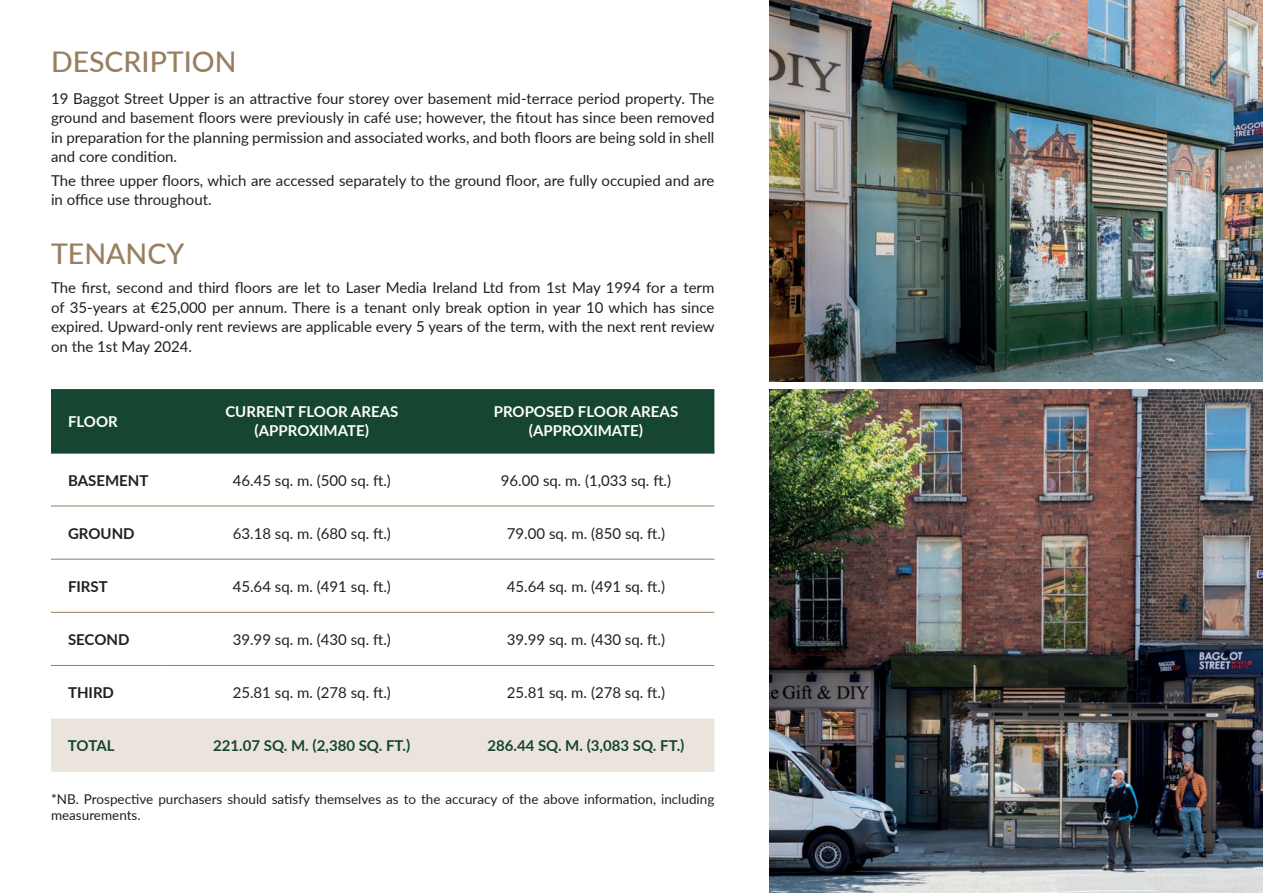
<style>
.page{position:relative;width:1263px;height:893px;background:#fff}
.page>*{position:absolute;margin:0;border:0;box-sizing:border-box;transform-origin:0 0}
.t1{font:500 28.5px "Lato";color:#987f60}
.t2{font:15px/19.5px "Lato";color:#231f20;text-align:justify}
.t3{font:700 15px/19.5px "Lato";color:#fff;text-align:center}
.t4{font:700 15px "Lato";color:#164532}
.t5{font:700 15px "Lato";color:#231f20}
.t6{font:13.5px/16.5px "Lato";color:#231f20}
</style>
<div class="page">
<img style="left:770px;top:0;width:493px;height:381px">
<img style="left:770px;top:389px;width:493px;height:504px">
<div style="left:51px;top:389px;width:663px;height:63px;background:#164532"></div>
<div style="left:51px;top:719px;width:663px;height:53px;background:#ebe4dd"></div>
<hr style="left:51px;top:452px;width:115px;height:2px;background:#164532">
<hr style="left:166px;top:452px;width:283px;height:2px;background:#164532">
<hr style="left:449px;top:452px;width:265px;height:2px;background:#164532">
<hr style="left:51px;top:506px;width:115px;height:1px;background:#987f60">
<hr style="left:166px;top:506px;width:283px;height:1px;background:#987f60">
<hr style="left:449px;top:506px;width:265px;height:1px;background:#987f60">
<hr style="left:51px;top:559px;width:115px;height:1px;background:#987f60">
<hr style="left:166px;top:559px;width:283px;height:1px;background:#987f60">
<hr style="left:449px;top:559px;width:265px;height:1px;background:#987f60">
<hr style="left:51px;top:612px;width:115px;height:1px;background:#987f60">
<hr style="left:166px;top:612px;width:283px;height:1px;background:#987f60">
<hr style="left:449px;top:612px;width:265px;height:1px;background:#987f60">
<hr style="left:51px;top:665px;width:115px;height:1px;background:#987f60">
<hr style="left:166px;top:665px;width:283px;height:1px;background:#987f60">
<hr style="left:449px;top:665px;width:265px;height:1px;background:#987f60">
<h1 class="t1" style="left:51px;top:41px;width:187px">DESCRIPTION</h1>
<p class="t2" style="left:51px;top:88px;width:665px">19 Baggot Street Upper is an attractive four storey over basement mid-terrace period property. The ground and basement floors were previously in café use; however, the fitout has since been removed in preparation for the planning permission and associated works, and both floors are being sold in shell and core condition.</p>
<p class="t2" style="left:51px;top:170px;width:665px">The three upper floors, which are accessed separately to the ground floor, are fully occupied and are in office use throughout.</p>
<h1 class="t1" style="left:51px;top:233px;width:135px">TENANCY</h1>
<p class="t2" style="left:51px;top:278px;width:665px">The first, second and third floors are let to Laser Media Ireland Ltd from 1st May 1994 for a term of 35-years at €25,000 per annum. There is a tenant only break option in year 10 which has since expired. Upward-only rent reviews are applicable every 5 years of the term, with the next rent review on the 1st May 2024.</p>
<p class="t3" style="left:68px;top:411px;width:51px">FLOOR</p>
<p class="t3" style="left:225px;top:401px;width:174px">CURRENT FLOOR AREAS (APPROXIMATE)</p>
<p class="t3" style="left:494px;top:401px;width:186px">PROPOSED FLOOR AREAS (APPROXIMATE)</p>
<p class="t5" style="left:68px;top:469px;width:82px">BASEMENT</p>
<p class="t2" style="left:233px;top:470px;width:160px">46.45 sq. m. (500 sq. ft.)</p>
<p class="t2" style="left:501px;top:470px;width:172px">96.00 sq. m. (1,033 sq. ft.)</p>
<p class="t5" style="left:68px;top:522px;width:68px">GROUND</p>
<p class="t2" style="left:233px;top:523px;width:160px">63.18 sq. m. (680 sq. ft.)</p>
<p class="t2" style="left:507px;top:523px;width:160px">79.00 sq. m. (850 sq. ft.)</p>
<p class="t5" style="left:68px;top:575px;width:41px">FIRST</p>
<p class="t2" style="left:233px;top:576px;width:160px">45.64 sq. m. (491 sq. ft.)</p>
<p class="t2" style="left:507px;top:576px;width:160px">45.64 sq. m. (491 sq. ft.)</p>
<p class="t5" style="left:68px;top:628px;width:63px">SECOND</p>
<p class="t2" style="left:233px;top:629px;width:160px">39.99 sq. m. (430 sq. ft.)</p>
<p class="t2" style="left:507px;top:629px;width:160px">39.99 sq. m. (430 sq. ft.)</p>
<p class="t5" style="left:68px;top:682px;width:48px">THIRD</p>
<p class="t2" style="left:233px;top:682px;width:160px">25.81 sq. m. (278 sq. ft.)</p>
<p class="t2" style="left:507px;top:682px;width:160px">25.81 sq. m. (278 sq. ft.)</p>
<p class="t4" style="left:68px;top:735px;width:48px">TOTAL</p>
<p class="t4" style="left:213px;top:735px;width:199px">221.07 SQ. M. (2,380 SQ. FT.)</p>
<p class="t4" style="left:487px;top:735px;width:199px">286.44 SQ. M. (3,083 SQ. FT.)</p>
<p class="t6" style="left:51px;top:790px;width:665px">*NB. Prospective purchasers should satisfy themselves as to the accuracy of the above information, including measurements.</p>
</div>
